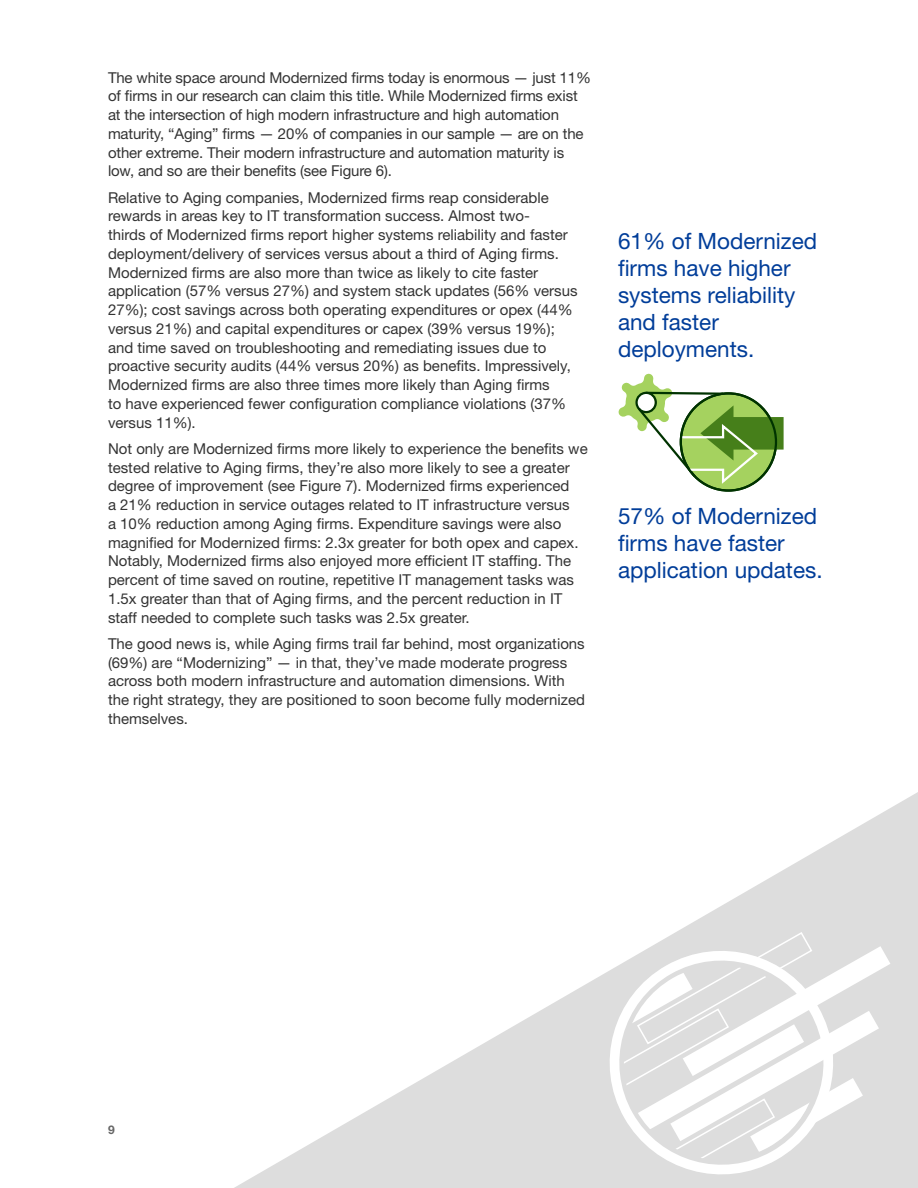
<style>
.page{position:relative;width:918px;height:1188px;background:#fff}
.page>*{position:absolute;margin:0;border:0;box-sizing:border-box;transform-origin:0 0}
.t1{font:22.5px/27px "Helvetica Neue LT Std";color:#003d99}
.t2{font:15px/18.8px "Helvetica Neue LT Std";color:#333}
.t3{font:700 12px "Helvetica Neue LT Std";color:#666}
</style>
<div class="page">
<svg style="left:234px;top:792px;width:684px;height:396px"></svg>
<svg style="left:591px;top:932px;width:259px;height:256px;background:#e1e1e1"></svg>
<div style="left:601px;top:943px;width:234px;height:240px;background:#ddd"></div>
<svg style="left:607px;top:931px;width:283px;height:246px"></svg>
<svg style="left:618px;top:374px;width:166px;height:112px"></svg>
<div style="left:680px;top:392px;width:97px;height:100px;border:2px solid #030;border-radius:50%"></div>
<p class="t2" style="left:108px;top:68px;width:485px">The white space around Modernized firms today is enormous — just 11% of firms in our research can claim this title. While Modernized firms exist at the intersection of high modern infrastructure and high automation maturity, “Aging” firms — 20% of companies in our sample — are on the other extreme. Their modern infrastructure and automation maturity is low, and so are their benefits (see Figure 6).</p>
<p class="t2" style="left:108px;top:188px;width:471px">Relative to Aging companies, Modernized firms reap considerable rewards in areas key to IT transformation success. Almost two-<br>thirds of Modernized firms report higher systems reliability and faster deployment/delivery of services versus about a third of Aging firms.<br>Modernized firms are also more than twice as likely to cite faster application (57% versus 27%) and system stack updates (56% versus 27%); cost savings across both operating expenditures or opex (44% versus 21%) and capital expenditures or capex (39% versus 19%); and time saved on troubleshooting and remediating issues due to proactive security audits (44% versus 20%) as benefits. Impressively, Modernized firms are also three times more likely than Aging firms<br>to have experienced fewer configuration compliance violations (37% versus 11%).</p>
<p class="t2" style="left:108px;top:439px;width:481px">Not only are Modernized firms more likely to experience the benefits we tested relative to Aging firms, they’re also more likely to see a greater degree of improvement (see Figure 7). Modernized firms experienced<br>a 21% reduction in service outages related to IT infrastructure versus<br>a 10% reduction among Aging firms. Expenditure savings were also magnified for Modernized firms: 2.3x greater for both opex and capex.<br>Notably, Modernized firms also enjoyed more efficient IT staffing. The percent of time saved on routine, repetitive IT management tasks was 1.5x greater than that of Aging firms, and the percent reduction in IT staff needed to complete such tasks was 2.5x greater.</p>
<p class="t2" style="left:108px;top:634px;width:479px">The good news is, while Aging firms trail far behind, most organizations (69%) are “Modernizing” — in that, they’ve made moderate progress across both modern infrastructure and automation dimensions. With the right strategy, they are positioned to soon become fully modernized themselves.</p>
<h1 class="t1" style="left:618px;top:227px;width:201px">61% of Modernized firms have higher systems reliability and faster deployments.</h1>
<h1 class="t1" style="left:618px;top:502px;width:206px">57% of Modernized firms have faster application updates.</h1>
<p class="t3" style="left:108px;top:1122px;width:8px">9</p>
</div>
